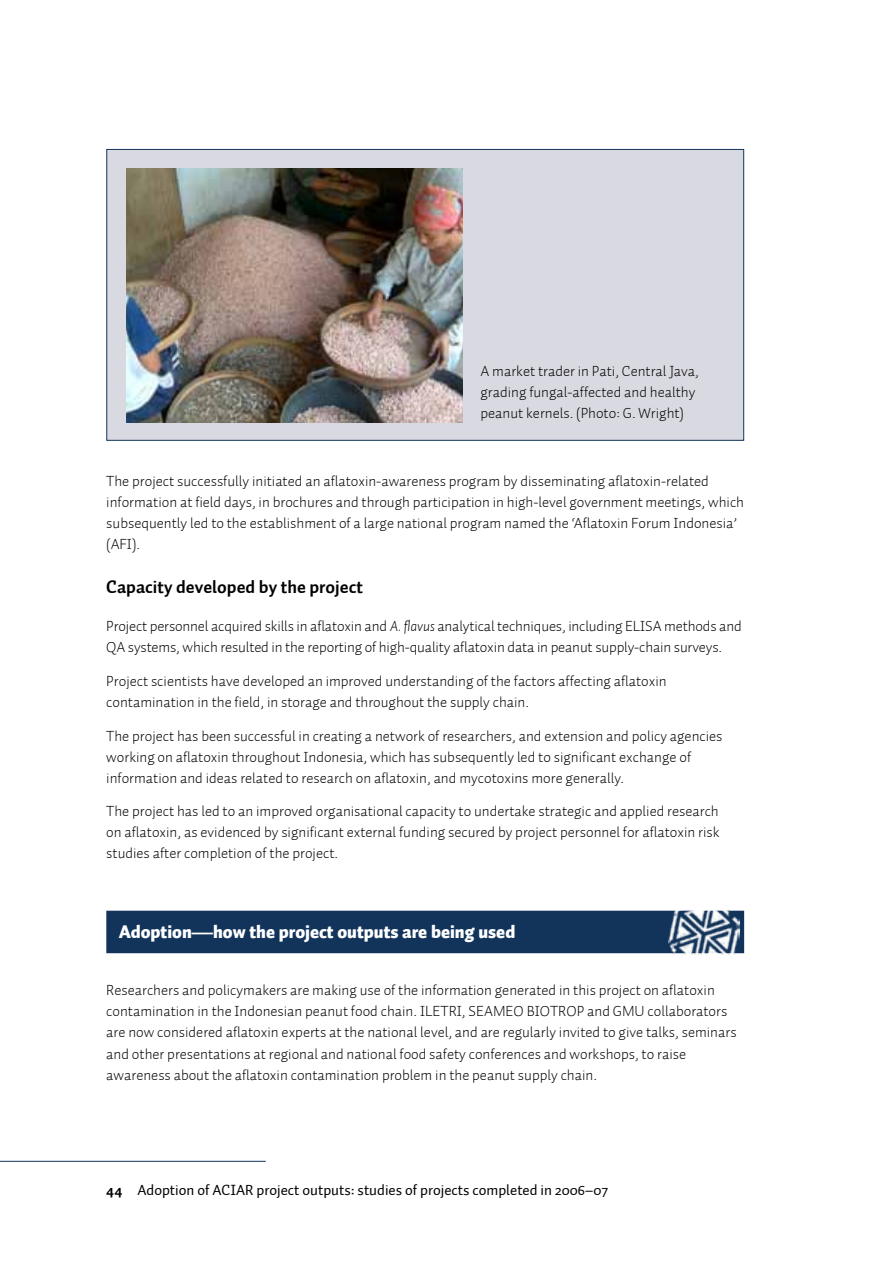
<style>
.page{position:relative;width:893px;height:1263px;background:#fff}
.page>*{position:absolute;margin:0;border:0;box-sizing:border-box;transform-origin:0 0}
.header_A__new{font:900 18px "Auto 1";color:#fff}
.header_B{font:700 18px "Auto 1";color:#000}
.body_text{font:300 15px/21px "Auto 1";color:#000}
.t1{font:15px "Auto 1";color:#000}
.s1{font-style:italic}
.s2{font-weight:700}
</style>
<div class="page">
<hr style="left:0;top:1161px;width:266px;height:1px;background:#12345b">
<div style="left:106px;top:911px;width:638px;height:42px;background:#12345b"></div>
<img style="left:668px;top:910px;width:72px;height:44px">
<div style="left:106px;top:149px;width:638px;height:292px;background:#d9d9e1;border:1px solid #12345b"></div>
<img style="left:126px;top:169px;width:337px;height:253px">
<div style="left:463px;top:154px;width:280px;height:285px;background:#d9d9e1"></div>
<p class="body_text" style="left:480px;top:360px;width:220px">A market trader in Pati, Central Java, grading fungal-affected and healthy peanut kernels. (Photo: G. Wright)</p>
<p class="body_text" style="left:106px;top:471px;width:639px">The project successfully initiated an aflatoxin-awareness program by disseminating aflatoxin-related information at field days, in brochures and through participation in high-level government meetings, which subsequently led to the establishment of a large national program named the ‘Aflatoxin Forum Indonesia’ (AFI).</p>
<p class="header_B" style="left:106px;top:575px;width:258px">Capacity developed by the project</p>
<p class="body_text" style="left:106px;top:616px;width:637px">Project personnel acquired skills in aflatoxin and <span class="s1">A. flavus</span> analytical techniques, including ELISA methods and<br>QA systems, which resulted in the reporting of high-quality aflatoxin data in peanut supply-chain surveys.</p>
<p class="body_text" style="left:106px;top:670px;width:562px">Project scientists have developed an improved understanding of the factors affecting aflatoxin contamination in the field, in storage and throughout the supply chain.</p>
<p class="body_text" style="left:106px;top:725px;width:618px">The project has been successful in creating a network of researchers, and extension and policy agencies working on aflatoxin throughout Indonesia, which has subsequently led to significant exchange of information and ideas related to research on aflatoxin, and mycotoxins more generally.</p>
<p class="body_text" style="left:106px;top:801px;width:615px;text-align:justify">The project has led to an improved organisational capacity to undertake strategic and applied research on aflatoxin, as evidenced by significant external funding secured by project personnel for aflatoxin risk studies after completion of the project.</p>
<p class="header_A__new" style="left:119px;top:920px;width:398px">Adoption—how the project outputs are being used</p>
<p class="body_text" style="left:106px;top:980px;width:632px">Researchers and policymakers are making use of the information generated in this project on aflatoxin contamination in the Indonesian peanut food chain. ILETRI, SEAMEO BIOTROP and GMU collaborators are now considered aflatoxin experts at the national level, and are regularly invited to give talks, seminars and other presentations at regional and national food safety conferences and workshops, to raise awareness about the aflatoxin contamination problem in the peanut supply chain.</p>
<p class="t1" style="left:106px;top:1180px;width:503px"><span class="s2">44</span> Adoption of ACIAR project outputs: studies of projects completed in 2006–07</p>
</div>
